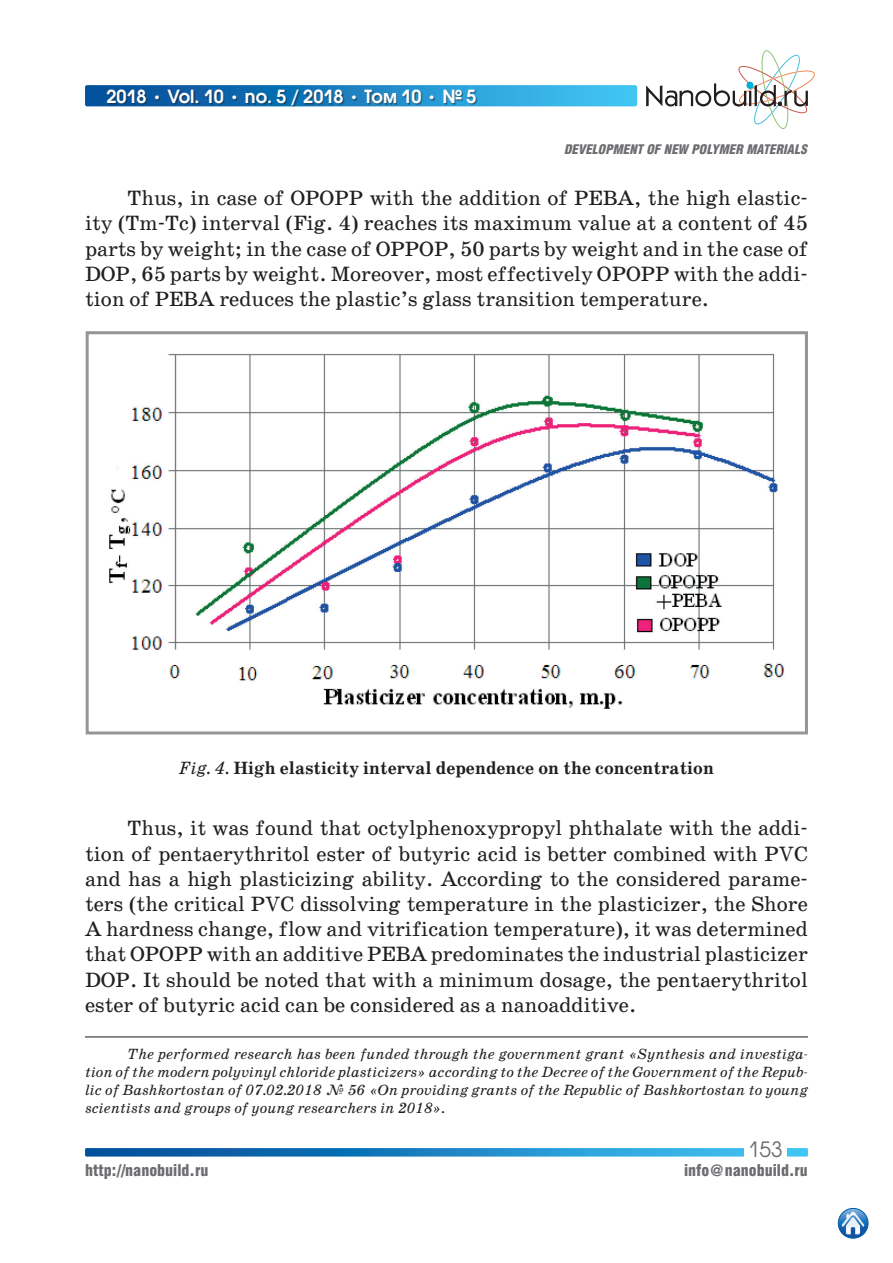
<style>
.page{position:relative;width:893px;height:1263px;background:#fff}
.page>*{position:absolute;margin:0;border:0;box-sizing:border-box;transform-origin:0 0}
.t1{font:21px/25.2px "School Book C";color:#231f20;text-align:justify}
.t2{font:21px "Avant Garde Gothic C";color:#6c6d70}
.t3{font:700 18px "School Book C";color:#231f20}
.t4{font:600 18px "Avant Garde Gothic C";color:#fff}
.t5{font:900 16.5px "Helios Cond";color:#6c6d70}
.t6{font:italic 15px/18px "School Book C";color:#231f20;text-align:justify}
.t7{font:italic 900 13.5px "Helios Cond";color:#6c6d70}
.s1{font-family:"School Book C";font-weight:700}
.s2{font-weight:400;font-style:italic}
</style>
<div class="page">
<svg style="left:85px;top:1148px;width:723px;height:8px;background:#1e84c3"></svg>
<div style="left:744px;top:1137px;width:43px;height:19px;background:#fff"></div>
<svg style="left:85px;top:85px;width:552px;height:21px;background:#2b9ad3"></svg>
<div style="left:108px;top:90px;width:370px;height:17px;background:#231f20;opacity:.5"></div>
<svg style="left:646px;top:50px;width:169px;height:79px"></svg>
<img style="left:838px;top:1208px;width:30px;height:30px;border-radius:15px">
<div style="left:838px;top:1208px;width:30px;height:30px;border:1px solid #015ca3;border-radius:50%"></div>
<img style="left:109px;top:353px;width:676px;height:356px">
<div style="left:86px;top:331px;width:722px;height:403px;border:3px solid #939598"></div>
<hr style="left:85px;top:1036px;width:723px;height:1px;background:#231f20">
<p class="t4" style="left:106px;top:85px;width:372px">2018 <span class="s1">•</span> Vol. 10 <span class="s1">•</span> no. 5 / 2018 <span class="s1">•</span> Том 10 <span class="s1">•</span> № 5</p>
<p class="t7" style="left:565px;top:142px;width:245px">DEVELOPMENT OF NEW POLYMER MATERIALS</p>
<p class="t1" style="left:85px;top:186px;width:724px;text-indent:43px">Thus, in case of OPOPP with the addition of PEBA, the high elastic&shy;ity (Tm-Tc) interval (Fig. 4) reaches its maximum value at a content of 45 parts by weight; in the case of OPPOP, 50 parts by weight and in the case of DOP, 65 parts by weight. Moreover, most effectively OPOPP with the addi&shy;tion of PEBA reduces the plastic’s glass transition temperature.</p>
<p class="t3" style="left:179px;top:758px;width:537px"><span class="s2">Fig. 4.</span> High elasticity interval dependence on the concentration</p>
<p class="t1" style="left:85px;top:816px;width:724px;text-indent:43px">Thus, it was found that octylphenoxypropyl phthalate with the addi&shy;tion of pentaerythritol ester of butyric acid is better combined with PVC and has a high plasticizing ability. According to the considered parame&shy;ters (the critical PVC dissolving temperature in the plasticizer, the Shore A hardness change, flow and vitrification temperature), it was determined that OPOPP with an additive PEBA predominates the industrial plasticizer DOP. It should be noted that with a minimum dosage, the pentaerythritol ester of butyric acid can be considered as a nanoadditive.</p>
<p class="t6" style="left:85px;top:1045px;width:724px;text-indent:43px">The performed research has been funded through the government grant «Synthesis and investiga&shy;tion of the modern polyvinyl chloride plasticizers» according to the Decree of the Government of the Repub&shy;lic of Bashkortostan of 07.02.2018 № 56 «On providing grants of the Republic of Bashkortostan to young scientists and groups of young researchers in 2018».</p>
<p class="t2" style="left:748px;top:1136px;width:36px">153</p>
<p class="t5" style="left:85px;top:1161px;width:125px">http://nanobuild.ru</p>
<p class="t5" style="left:684px;top:1161px;width:125px">info@nanobuild.ru</p>
</div>
